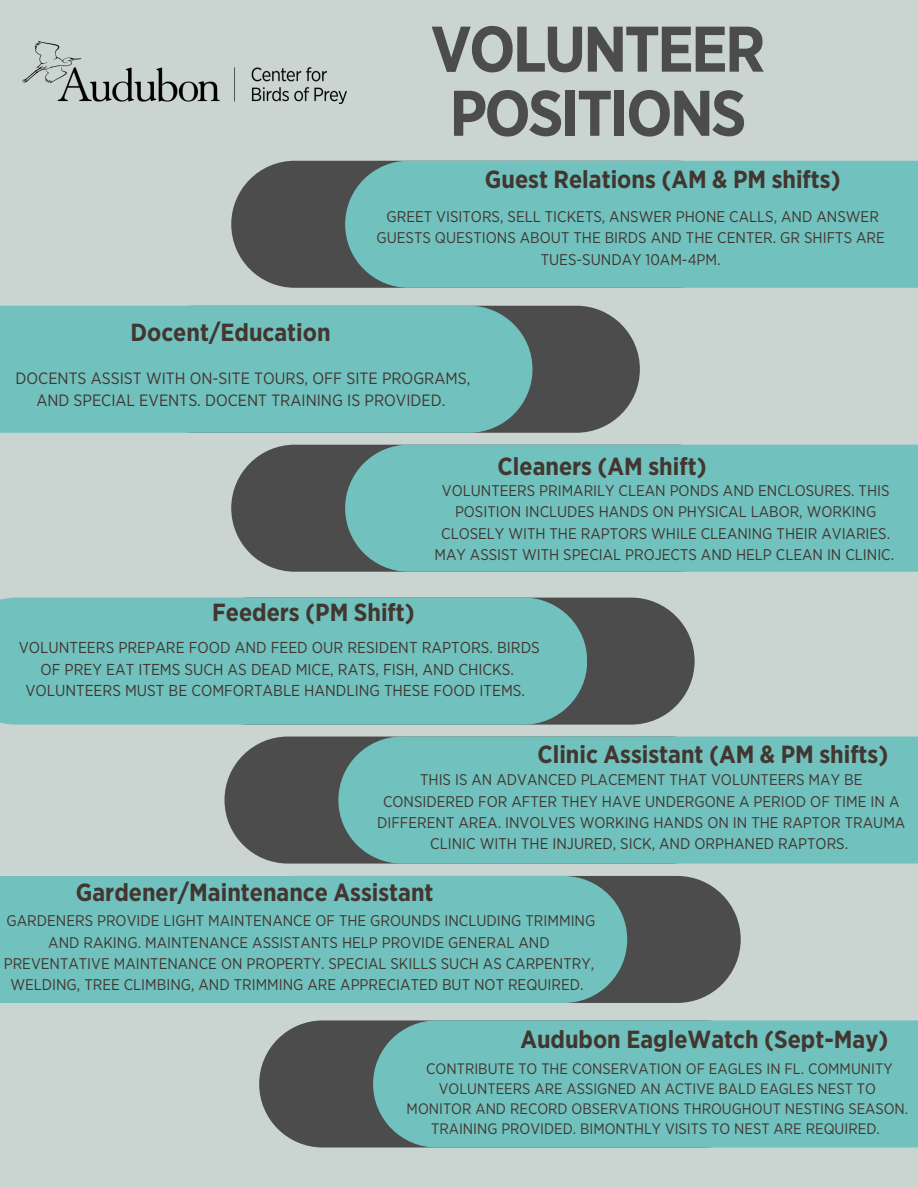
<style>
.page{position:relative;width:918px;height:1188px;background:#cad4d1}
.page>*{position:absolute;margin:0;border:0;box-sizing:border-box;transform-origin:0 0}
.t1{font:700 64.35px/64.2px "Gotham Narrow";letter-spacing:-.04em;color:#4c4c4c}
.t2{font:700 24.75px "Gotham Narrow";color:#433630}
.t3{font:16.35px/22.5px "Gotham Narrow";color:#433630;text-align:center}
.t4{font:15.75px/21.3px "Gotham Narrow";color:#433630;text-align:center}
.t5{font:15.45px/21.3px "Gotham Narrow";color:#433630;text-align:center}
.t6{font:15.15px/20.2px "Gotham Narrow";color:#433630;text-align:center}
</style>
<div class="page">
<div style="left:224px;top:737px;width:510px;height:127px;background:#4c4c4c;border-radius:64px"></div>
<div style="left:338px;top:737px;width:580px;height:127px;background:#71c1be"></div>
<div style="left:259px;top:1020px;width:510px;height:127px;background:#4c4c4c;border-radius:64px"></div>
<div style="left:231px;top:876px;width:510px;height:127px;background:#4c4c4c;border-radius:64px"></div>
<div style="left:373px;top:1020px;width:545px;height:127px;background:#71c1be"></div>
<div style="left:0;top:876px;width:627px;height:127px;background:#71c1be"></div>
<div style="left:185px;top:598px;width:510px;height:127px;background:#4c4c4c;border-radius:64px"></div>
<div style="left:0;top:598px;width:587px;height:127px;background:#71c1be"></div>
<div style="left:231px;top:161px;width:510px;height:127px;background:#4c4c4c;border-radius:64px"></div>
<div style="left:345px;top:161px;width:573px;height:127px;background:#71c1be"></div>
<div style="left:231px;top:445px;width:510px;height:127px;background:#4c4c4c;border-radius:64px"></div>
<div style="left:130px;top:306px;width:510px;height:127px;background:#4c4c4c;border-radius:64px"></div>
<div style="left:345px;top:445px;width:573px;height:127px;background:#71c1be"></div>
<div style="left:0;top:306px;width:532px;height:127px;background:#71c1be"></div>
<img style="left:23px;top:41px;width:324px;height:62px">
<p class="t1" style="left:431px;top:20px;width:336px">VOLUNTEER<br>POSITIONS</p>
<p class="t2" style="left:130px;top:322px;width:202px">Docent/Education</p>
<p class="t2" style="left:485px;top:168px;width:357px">Guest Relations (AM &amp; PM shifts)</p>
<p class="t5" style="left:376px;top:206px;width:510px">GREET VISITORS, SELL TICKETS, ANSWER PHONE CALLS, AND ANSWER<br>GUESTS QUESTIONS ABOUT THE BIRDS AND THE CENTER. GR SHIFTS ARE<br>TUES-SUNDAY 10AM-4PM.</p>
<p class="t3" style="left:16px;top:367px;width:456px">DOCENTS ASSIST WITH ON-SITE TOURS, OFF SITE PROGRAMS,<br>AND SPECIAL EVENTS. DOCENT TRAINING IS PROVIDED.</p>
<p class="t2" style="left:498px;top:455px;width:210px">Cleaners (AM shift)</p>
<p class="t5" style="left:435px;top:481px;width:461px">VOLUNTEERS PRIMARILY CLEAN PONDS AND ENCLOSURES. THIS POSITION INCLUDES HANDS ON PHYSICAL LABOR, WORKING CLOSELY WITH THE RAPTORS WHILE CLEANING THEIR AVIARIES.<br>MAY ASSIST WITH SPECIAL PROJECTS AND HELP CLEAN IN CLINIC.</p>
<p class="t2" style="left:212px;top:602px;width:204px">Feeders (PM Shift)</p>
<p class="t4" style="left:19px;top:638px;width:523px">VOLUNTEERS PREPARE FOOD AND FEED OUR RESIDENT RAPTORS. BIRDS<br>OF PREY EAT ITEMS SUCH AS DEAD MICE, RATS, FISH, AND CHICKS.<br>VOLUNTEERS MUST BE COMFORTABLE HANDLING THESE FOOD ITEMS.</p>
<p class="t2" style="left:537px;top:743px;width:352px">Clinic Assistant (AM &amp; PM shifts)</p>
<p class="t5" style="left:377px;top:770px;width:530px">THIS IS AN ADVANCED PLACEMENT THAT VOLUNTEERS MAY BE CONSIDERED FOR AFTER THEY HAVE UNDERGONE A PERIOD OF TIME IN A DIFFERENT AREA. INVOLVES WORKING HANDS ON IN THE RAPTOR TRAUMA CLINIC WITH THE INJURED, SICK, AND ORPHANED RAPTORS.</p>
<p class="t2" style="left:76px;top:881px;width:359px">Gardener/Maintenance Assistant</p>
<p class="t5" style="left:4px;top:911px;width:593px">GARDENERS PROVIDE LIGHT MAINTENANCE OF THE GROUNDS INCLUDING TRIMMING AND RAKING. MAINTENANCE ASSISTANTS HELP PROVIDE GENERAL AND PREVENTATIVE MAINTENANCE ON PROPERTY. SPECIAL SKILLS SUCH AS CARPENTRY, WELDING, TREE CLIMBING, AND TRIMMING ARE APPRECIATED BUT NOT REQUIRED.</p>
<p class="t2" style="left:520px;top:1028px;width:369px">Audubon EagleWatch (Sept-May)</p>
<p class="t6" style="left:407px;top:1059px;width:503px">CONTRIBUTE TO THE CONSERVATION OF EAGLES IN FL. COMMUNITY VOLUNTEERS ARE ASSIGNED AN ACTIVE BALD EAGLES NEST TO MONITOR AND RECORD OBSERVATIONS THROUGHOUT NESTING SEASON.<br>TRAINING PROVIDED. BIMONTHLY VISITS TO NEST ARE REQUIRED.</p>
</div>
